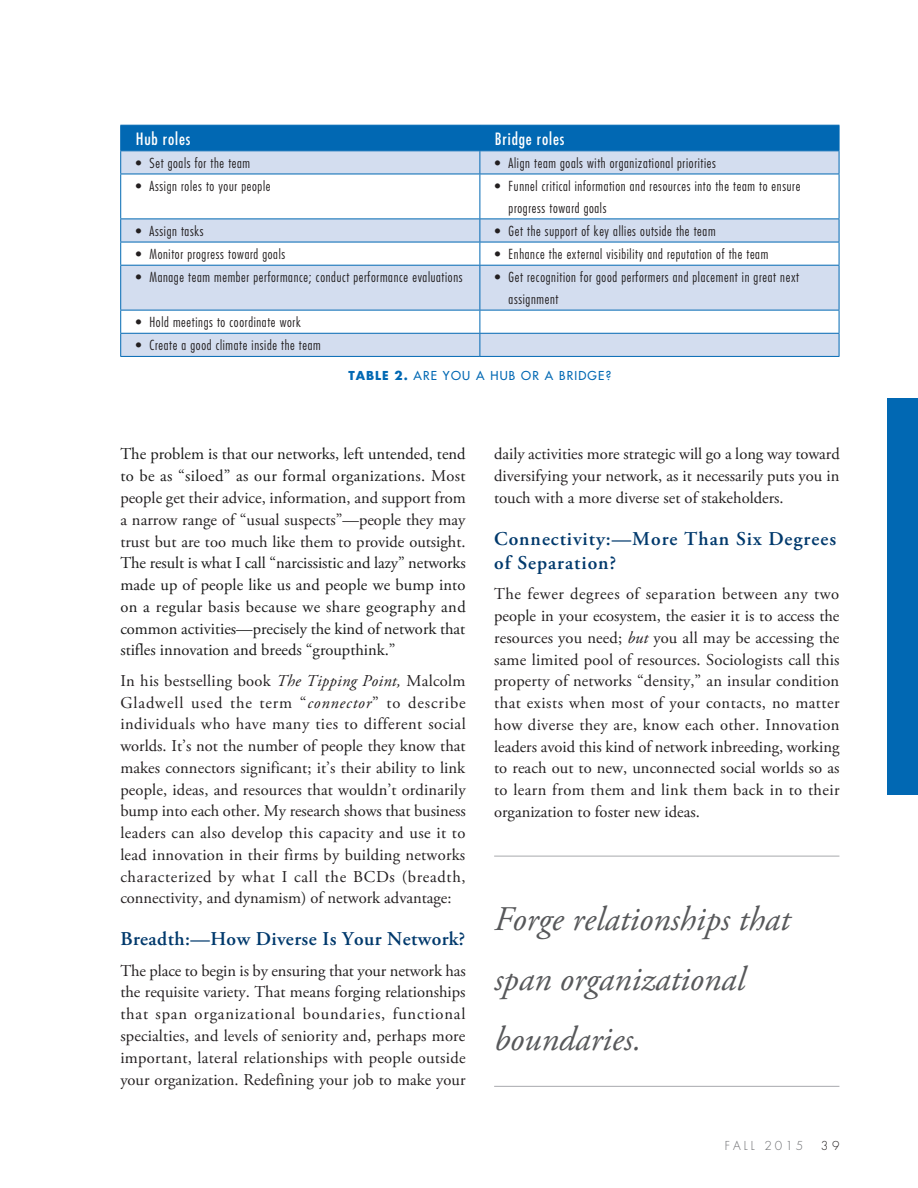
<style>
.page{position:relative;width:918px;height:1188px;background:#fff}
.page>*{position:absolute;margin:0;border:0;box-sizing:border-box;transform-origin:0 0}
.PullQuotePara{font:italic 34.5px/60px "Adobe Garamond Pro";color:#57585a}
.t1{font:600 19.5px/24px "Adobe Garamond Pro";letter-spacing:.05em;color:#00396c}
.t2{font:600 19.5px "Adobe Garamond Pro";letter-spacing:.02em;color:#00396c}
.Para{font:16.5px/21.8px "Adobe Garamond Pro";color:#231f20;text-align:justify}
.Para-2{font:16.5px/21.8px "Adobe Garamond Pro";color:#1a1a1a;text-align:justify}
.TableHead{font:condensed 16.5px "Futura Std";letter-spacing:.05em;color:#fff}
.TableEntry{font:300 condensed 13.5px/21.8px "Futura Std";letter-spacing:.05em;color:#231f20}
.FT{font:500 12px "Futura Std";letter-spacing:.1em;color:#0168b3}
.t3{font:300 12px "Futura Std";letter-spacing:.25em;color:#6c6d70}
.t4{font:300 12px "Futura Std";color:#231f20}
.s1{font-weight:700}
.s2{color:#231f20}
.s3{font-style:italic}
</style>
<div class="page">
<div style="left:887px;top:398px;width:30px;height:396px;background:#0168b3"></div>
<svg style="left:121px;top:174px;width:717px;height:182px;fill:#d3ddef"></svg>
<svg style="left:120px;top:125px;width:719px;height:48px;background:#609dce"></svg>
<hr style="left:120px;top:173px;width:359px;height:1px;background:#0168b3">
<hr style="left:120px;top:174px;width:1px;height:44px;background:#0168b3">
<hr style="left:479px;top:173px;width:360px;height:1px;background:#0168b3">
<hr style="left:479px;top:174px;width:1px;height:44px;background:#0168b3">
<hr style="left:838px;top:174px;width:1px;height:44px;background:#0168b3">
<hr style="left:120px;top:218px;width:359px;height:1px;background:#0168b3">
<hr style="left:479px;top:218px;width:360px;height:1px;background:#0168b3">
<hr style="left:120px;top:242px;width:359px;height:1px;background:#0168b3">
<svg style="left:120px;top:219px;width:1px;height:46px"></svg>
<hr style="left:479px;top:242px;width:360px;height:1px;background:#0168b3">
<svg style="left:479px;top:219px;width:1px;height:46px"></svg>
<svg style="left:838px;top:219px;width:1px;height:46px"></svg>
<hr style="left:120px;top:265px;width:359px;height:1px;background:#0168b3">
<hr style="left:120px;top:265px;width:1px;height:45px;background:#0168b3">
<hr style="left:479px;top:265px;width:360px;height:1px;background:#0168b3">
<hr style="left:479px;top:265px;width:1px;height:45px;background:#0168b3">
<hr style="left:838px;top:265px;width:1px;height:45px;background:#0168b3">
<hr style="left:120px;top:310px;width:359px;height:1px;background:#0168b3">
<hr style="left:479px;top:310px;width:360px;height:1px;background:#0168b3">
<hr style="left:120px;top:333px;width:359px;height:1px;background:#0168b3">
<svg style="left:120px;top:310px;width:1px;height:46px"></svg>
<hr style="left:479px;top:333px;width:360px;height:1px;background:#0168b3">
<svg style="left:479px;top:310px;width:1px;height:46px"></svg>
<svg style="left:838px;top:310px;width:1px;height:46px"></svg>
<hr style="left:120px;top:356px;width:359px;height:1px;background:#0168b3">
<hr style="left:479px;top:356px;width:360px;height:1px;background:#0168b3">
<hr style="left:494px;top:855px;width:345px;height:1px;background:#a8a9ad">
<hr style="left:494px;top:1085px;width:345px;height:1px;background:#a8a9ad">
<p class="TableHead" style="left:136px;top:129px;width:56px">Hub roles</p>
<p class="TableHead" style="left:494px;top:129px;width:71px">Bridge roles</p>
<p class="TableEntry" style="left:136px;top:152px;width:116px">• Set goals for the team</p>
<p class="TableEntry" style="left:494px;top:152px;width:222px">• Align team goals with organizational priorities</p>
<p class="TableEntry" style="left:136px;top:175px;width:136px">• Assign roles to your people</p>
<p class="TableEntry" style="left:508px;top:175px;width:293px;text-indent:-14px">• Funnel critical information and resources into the team to ensure progress toward goals</p>
<p class="TableEntry" style="left:136px;top:220px;width:69px">• Assign tasks</p>
<p class="TableEntry" style="left:494px;top:220px;width:222px">• Get the support of key allies outside the team</p>
<p class="TableEntry" style="left:136px;top:243px;width:151px">• Monitor progress toward goals</p>
<p class="TableEntry" style="left:494px;top:243px;width:275px">• Enhance the external visibility and reputation of the team</p>
<p class="TableEntry" style="left:136px;top:266px;width:328px">• Manage team member performance; conduct performance evaluations</p>
<p class="TableEntry" style="left:508px;top:266px;width:292px;text-indent:-14px">• Get recognition for good performers and placement in great next assignment</p>
<p class="TableEntry" style="left:136px;top:311px;width:166px">• Hold meetings to coordinate work</p>
<p class="TableEntry" style="left:136px;top:334px;width:186px">• Create a good climate inside the team</p>
<p class="FT" style="left:348px;top:368px;width:264px"><span class="s1">TABLE 2.</span> ARE YOU A HUB OR A BRIDGE?</p>
<p class="Para-2" style="left:120px;top:444px;width:347px">The problem is that our networks, left untended, tend to be as “siloed” as our formal organizations. <span class="s2">Most people get their advice, information, and support from a narrow range of “usual suspects”—people they may trust but are too much like them to provide outsight.<br></span>The result is what I call “narcissistic and lazy” networks made up of people like us and people we bump into on a regular basis because we share geography and common activities—precisely the kind of network that stifles innovation and breeds “groupthink.”</p>
<p class="Para" style="left:120px;top:670px;width:347px">In his bestselling book <span class="s3">The Tipping Point,</span> Malcolm Gladwell used the term “<span class="s3">connector</span>” to describe individuals who have many ties to different social worlds. It’s not the number of people they know that makes connectors significant; it’s their ability to link people, ideas, and resources that wouldn’t ordinarily bump into each other. My research shows that business leaders can also develop this capacity and use it to lead innovation in their firms by building networks characterized by what I call the BCDs (breadth, connectivity, and dynamism) of network advantage:</p>
<h2 class="t2" style="left:120px;top:927px;width:346px">Breadth:—How Diverse Is Your Network?</h2>
<p class="Para" style="left:120px;top:960px;width:347px">The place to begin is by ensuring that your network has the requisite variety. That means forging relationships that span organizational boundaries, functional specialties, and levels of seniority and, perhaps more important, lateral relationships with people outside your organization. Redefining your job to make your</p>
<p class="Para" style="left:494px;top:444px;width:347px">daily activities more strategic will go a long way toward diversifying your network, as it necessarily puts you in touch with a more diverse set of stakeholders.</p>
<h2 class="t1" style="left:494px;top:526px;width:343px">Connectivity:—More Than Six Degrees of Separation?</h2>
<p class="Para" style="left:494px;top:583px;width:347px">The fewer degrees of separation between any two people in your ecosystem, the easier it is to access the resources you need; <span class="s3">but</span> you all may be accessing the same limited pool of resources. Sociologists call this property of networks “density,” an insular condition that exists when most of your contacts, no matter how diverse they are, know each other<span class="s3">.</span> Innovation leaders avoid this kind of network inbreeding, working to reach out to new, unconnected social worlds so as to learn from them and link them back in to their organization to foster new ideas.</p>
<p class="PullQuotePara" style="left:494px;top:890px;width:297px">Forge relationships that span organizational boundaries.</p>
<p class="t3" style="left:724px;top:1138px;width:80px">FALL 2015</p>
<p class="t4" style="left:820px;top:1138px;width:20px">3 9</p>
</div>
